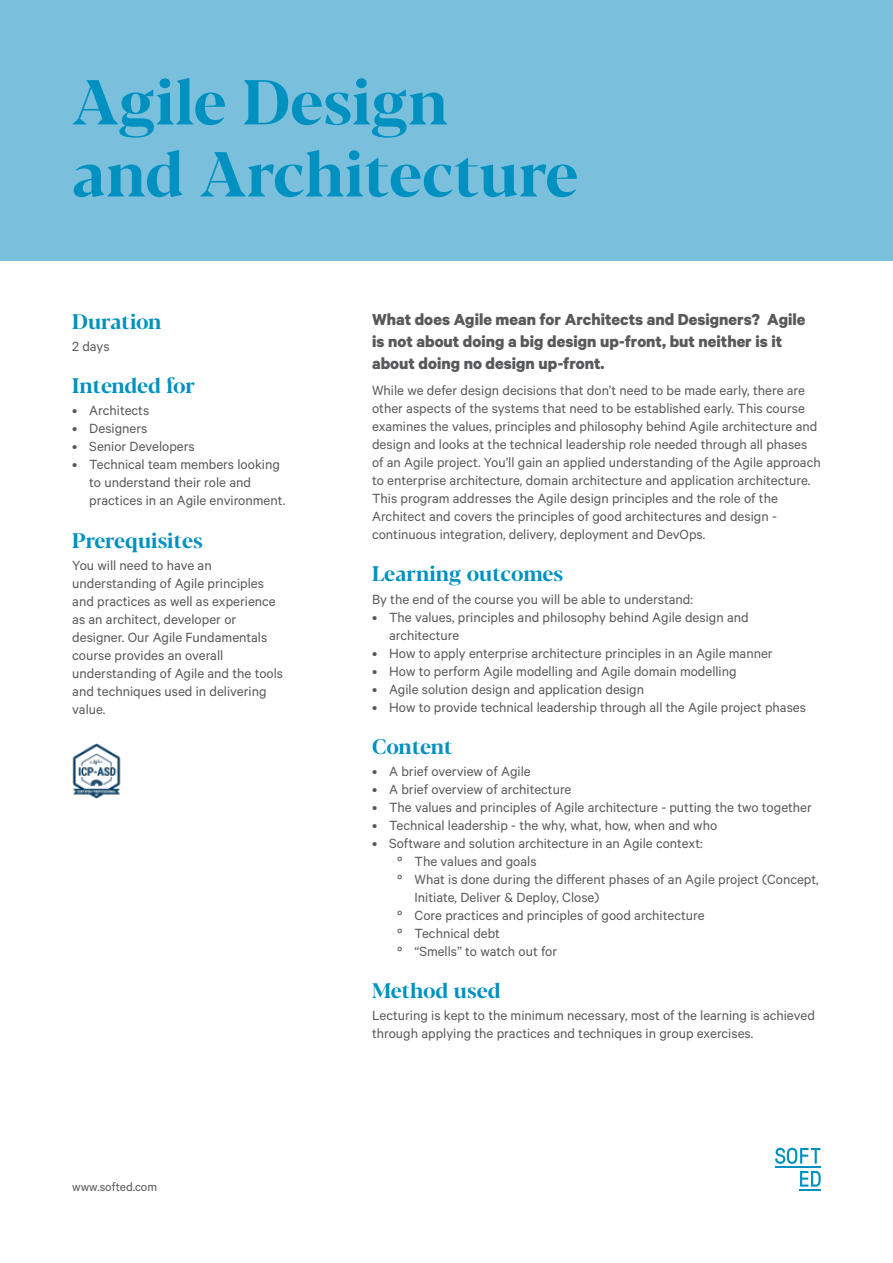
<style>
.page{position:relative;width:893px;height:1263px;background:#fff}
.page>*{position:absolute;margin:0;border:0;box-sizing:border-box;transform-origin:0 0}
.t1{font:700 63px/72px "Blacker Display";color:#0091c1}
.t2{font:700 21px "Blacker Display";color:#0091c1}
.t3{font:700 18px/21.6px "Calibre";color:#58595b}
.t4{font:15px/18px "Calibre";color:#58595b}
.t5{font:13.5px "Calibre";color:#58595b}
</style>
<div class="page">
<hr style="left:775px;top:1166px;width:46px;height:2px;background:#0091c1">
<hr style="left:799px;top:1189px;width:22px;height:2px;background:#0091c1">
<svg style="left:775px;top:1148px;width:45px;height:16px"></svg>
<svg style="left:800px;top:1171px;width:21px;height:16px"></svg>
<div style="left:0;top:0;width:893px;height:260px;background:#7ac0dd"></div>
<img style="left:72px;top:743px;width:49px;height:56px">
<h1 class="t1" style="left:72px;top:69px;width:507px">Agile Design<br>and Architecture</h1>
<h2 class="t2" style="left:72px;top:309px;width:91px">Duration</h2>
<p class="t4" style="left:72px;top:337px;width:39px">2 days</p>
<h2 class="t2" style="left:72px;top:373px;width:124px">Intended for</h2>
<p class="t4" style="left:72px;top:401px;width:78px">• Architects</p>
<p class="t4" style="left:72px;top:419px;width:77px">• Designers</p>
<p class="t4" style="left:72px;top:437px;width:124px">• Senior Developers</p>
<p class="t4" style="left:89px;top:455px;width:197px;text-indent:-17px">• Technical team members looking to understand their role and practices in an Agile environment.</p>
<h2 class="t2" style="left:72px;top:528px;width:132px">Prerequisites</h2>
<p class="t4" style="left:72px;top:556px;width:212px">You will need to have an understanding of Agile principles and practices as well as experience as an architect, developer or designer. Our Agile Fundamentals course provides an overall understanding of Agile and the tools and techniques used in delivering value.</p>
<p class="t5" style="left:72px;top:1178px;width:86px">www.softed.com</p>
<p class="t3" style="left:372px;top:308px;width:435px">What does Agile mean for Architects and Designers? Agile is not about doing a big design up-front, but neither is it about doing no design up-front.</p>
<p class="t4" style="left:372px;top:381px;width:450px">While we defer design decisions that don’t need to be made early, there are other aspects of the systems that need to be established early. This course examines the values, principles and philosophy behind Agile architecture and design and looks at the technical leadership role needed through all phases of an Agile project. You’ll gain an applied understanding of the Agile approach to enterprise architecture, domain architecture and application architecture.<br>This program addresses the Agile design principles and the role of the Architect and covers the principles of good architectures and design - continuous integration, delivery, deployment and DevOps.</p>
<h2 class="t2" style="left:372px;top:561px;width:193px">Learning outcomes</h2>
<p class="t4" style="left:372px;top:589px;width:322px">By the end of the course you will be able to understand:</p>
<p class="t4" style="left:389px;top:607px;width:361px;text-indent:-17px">• The values, principles and philosophy behind Agile design and architecture</p>
<p class="t4" style="left:372px;top:643px;width:402px">• How to apply enterprise architecture principles in an Agile manner</p>
<p class="t4" style="left:372px;top:661px;width:366px">• How to perform Agile modelling and Agile domain modelling</p>
<p class="t4" style="left:372px;top:679px;width:274px">• Agile solution design and application design</p>
<p class="t4" style="left:372px;top:697px;width:435px">• How to provide technical leadership through all the Agile project phases</p>
<h2 class="t2" style="left:372px;top:734px;width:82px">Content</h2>
<p class="t4" style="left:372px;top:762px;width:160px">• A brief overview of Agile</p>
<p class="t4" style="left:372px;top:780px;width:201px">• A brief overview of architecture</p>
<p class="t4" style="left:372px;top:798px;width:441px">• The values and principles of Agile architecture - putting the two together</p>
<p class="t4" style="left:372px;top:816px;width:347px">• Technical leadership - the why, what, how, when and who</p>
<p class="t4" style="left:372px;top:834px;width:332px">• Software and solution architecture in an Agile context:</p>
<p class="t4" style="left:398px;top:852px;width:140px">º The values and goals</p>
<p class="t4" style="left:398px;top:870px;width:423px">º What is done during the different phases of an Agile project (Concept,</p>
<p class="t4" style="left:415px;top:888px;width:186px">Initiate, Deliver &amp; Deploy, Close)</p>
<p class="t4" style="left:398px;top:906px;width:308px">º Core practices and principles of good architecture</p>
<p class="t4" style="left:398px;top:924px;width:104px">º Technical debt</p>
<p class="t4" style="left:398px;top:942px;width:161px">º “Smells” to watch out for</p>
<h2 class="t2" style="left:372px;top:978px;width:130px">Method used</h2>
<p class="t4" style="left:372px;top:1006px;width:444px">Lecturing is kept to the minimum necessary, most of the learning is achieved through applying the practices and techniques in group exercises.</p>
</div>
